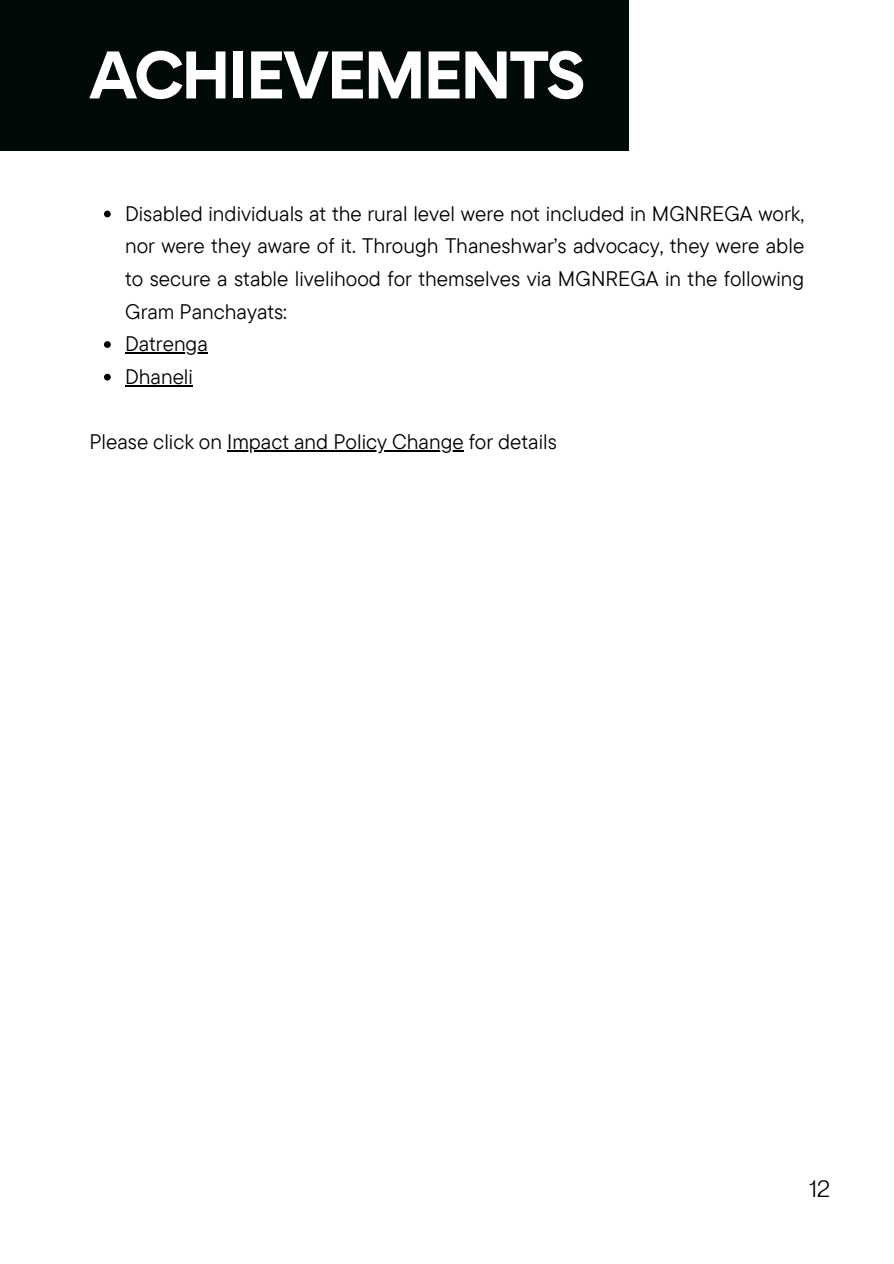
<style>
.page{position:relative;width:894px;height:1264px;background:#fff}
.page>*{position:absolute;margin:0;border:0;box-sizing:border-box;transform-origin:0 0}
.t1{font:700 60px "Gordita";letter-spacing:-.05em;color:#fff}
.t2{font:24px "Neue Montreal";color:#000}
.t3{font:21px/32.7px "TT Commons Pro";color:#000;text-align:justify}
</style>
<div class="page">
<svg style="left:104px;top:210px;width:7px;height:7px"></svg>
<svg style="left:104px;top:341px;width:7px;height:7px"></svg>
<hr style="left:125px;top:352px;width:83px;height:1px;background:#000">
<svg style="left:104px;top:374px;width:7px;height:6px"></svg>
<hr style="left:125px;top:385px;width:68px;height:1px;background:#000">
<hr style="left:227px;top:450px;width:236px;height:1px;background:#000">
<div style="left:0;top:0;width:628px;height:151px;background:#020909"></div>
<h1 class="t1" style="left:89px;top:35px;width:497px">ACHIEVEMENTS</h1>
<h1 class="t3" style="left:125px;top:196px;width:680px">Disabled individuals at the rural level were not included in MGNREGA work, nor were they aware of it. Through Thaneshwar’s advocacy, they were able to secure a stable livelihood for themselves via MGNREGA in the following Gram Panchayats:</h1>
<p class="t3" style="left:125px;top:327px;width:84px">Datrenga</p>
<p class="t3" style="left:125px;top:360px;width:69px">Dhaneli</p>
<p class="t3" style="left:89px;top:425px;width:469px">Please click on Impact and Policy Change for details</p>
<p class="t2" style="left:809px;top:1173px;width:22px">12</p>
</div>
